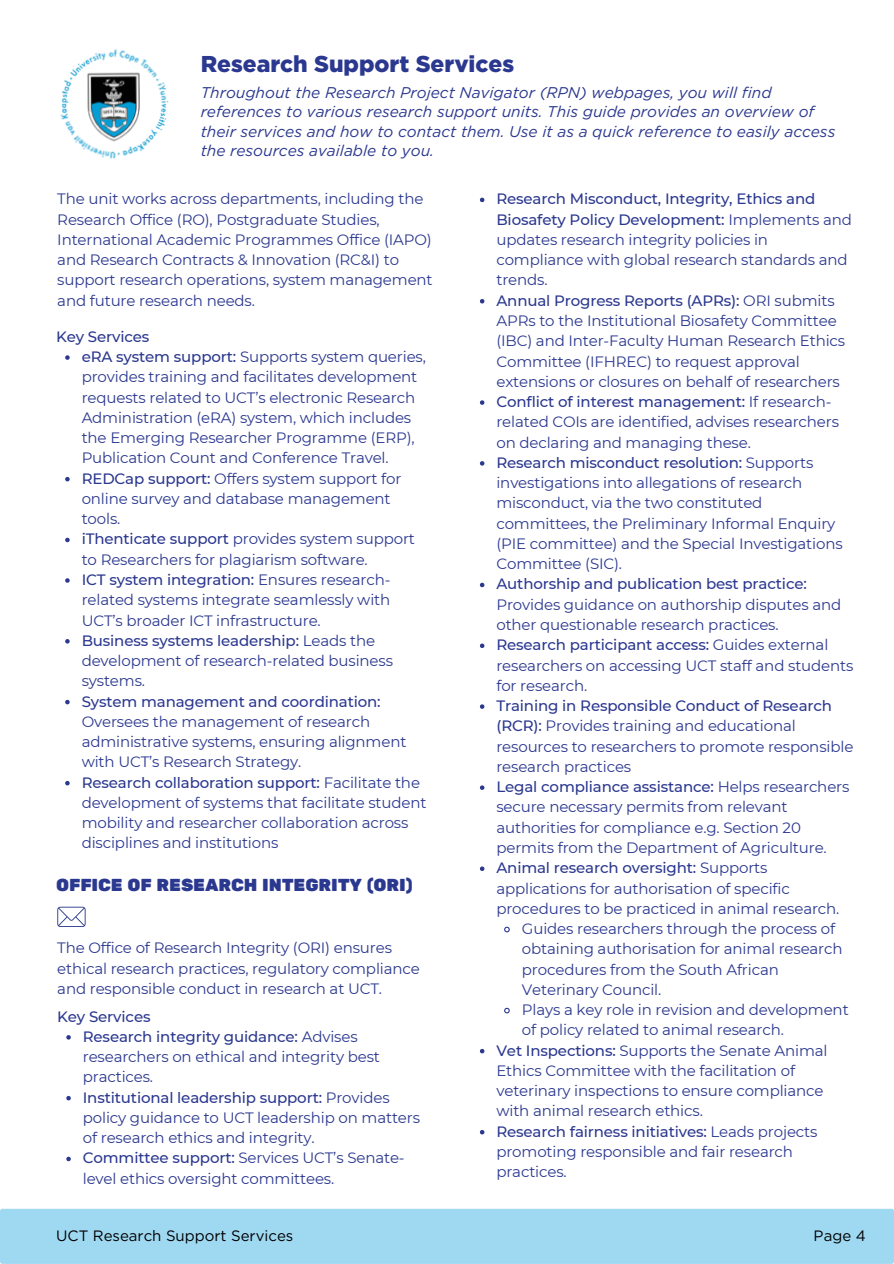
<style>
.page{position:relative;width:894px;height:1264px;background:#fff}
.page>*{position:absolute;margin:0;border:0;box-sizing:border-box;transform-origin:0 0}
.t1{font:900 22.95px "Gotham";color:#2b388f}
.t2{font:17.25px "Rubik One";letter-spacing:-.01em;color:#2b388f}
.t3{font:italic 15.45px/19.5px "Gotham";color:#2b388f}
.t4{font:15px/20.2px "Montserrat";letter-spacing:-.01em;color:#2b388f}
.t5{font:500 15px "Montserrat";letter-spacing:-.01em;color:#2b388f}
.t6{font:15px "Gotham";color:#000}
.s1{font-weight:500}
.s2{font-weight:400}
</style>
<div class="page">
<img style="left:60px;top:49px;width:109px;height:110px">
<svg style="left:65px;top:355px;width:5px;height:5px"></svg>
<svg style="left:65px;top:477px;width:5px;height:4px"></svg>
<svg style="left:65px;top:537px;width:5px;height:5px"></svg>
<svg style="left:65px;top:578px;width:5px;height:4px"></svg>
<svg style="left:65px;top:639px;width:5px;height:4px"></svg>
<svg style="left:65px;top:700px;width:5px;height:4px"></svg>
<svg style="left:65px;top:781px;width:5px;height:4px"></svg>
<svg style="left:57px;top:906px;width:28px;height:21px"></svg>
<svg style="left:480px;top:198px;width:4px;height:4px"></svg>
<svg style="left:480px;top:299px;width:4px;height:4px"></svg>
<svg style="left:480px;top:400px;width:4px;height:5px"></svg>
<svg style="left:480px;top:461px;width:4px;height:4px"></svg>
<svg style="left:480px;top:582px;width:4px;height:5px"></svg>
<svg style="left:480px;top:643px;width:4px;height:5px"></svg>
<svg style="left:480px;top:704px;width:4px;height:5px"></svg>
<svg style="left:480px;top:785px;width:4px;height:5px"></svg>
<svg style="left:480px;top:866px;width:4px;height:5px"></svg>
<svg style="left:504px;top:926px;width:6px;height:7px"></svg>
<svg style="left:504px;top:1007px;width:6px;height:7px"></svg>
<svg style="left:480px;top:1048px;width:4px;height:5px"></svg>
<svg style="left:480px;top:1130px;width:4px;height:4px"></svg>
<svg style="left:66px;top:1035px;width:5px;height:4px"></svg>
<svg style="left:66px;top:1095px;width:5px;height:5px"></svg>
<svg style="left:66px;top:1156px;width:5px;height:5px"></svg>
<div style="left:0;top:1208px;width:893px;height:55px;background:#9fd9f1"></div>
<h1 class="t1" style="left:201px;top:50px;width:315px">Research Support Services</h1>
<p class="t3" style="left:201px;top:82px;width:636px">Throughout the Research Project Navigator (RPN) webpages, you will find references to various research support units. This guide provides an overview of their services and how to contact them. Use it as a quick reference to easily access the resources available to you.</p>
<p class="t4" style="left:57px;top:189px;width:377px">The unit works across departments, including the Research Office (RO), Postgraduate Studies, International Academic Programmes Office (IAPO) and Research Contracts &amp; Innovation (RC&amp;I) to support research operations, system management and future research needs.</p>
<p class="t4" style="left:82px;top:326px;width:345px;text-indent:-25px"><span class="s1">Key Services<br>eRA system support:</span> Supports system queries, provides training and facilitates development requests related to UCT’s electronic Research Administration (eRA) system, which includes the Emerging Researcher Programme (ERP), Publication Count and Conference Travel.<br><span class="s1">REDCap support:</span> Offers system support for online survey and database management tools.<br><span class="s1">iThenticate support</span> provides system support to Researchers for plagiarism software.<br><span class="s1">ICT system integration:</span> Ensures research&shy;related systems integrate seamlessly with UCT’s broader ICT infrastructure.<br><span class="s1">Business systems leadership:</span> Leads the development of research-related business systems.</p>
<p class="t5" style="left:82px;top:692px;width:300px">System management and coordination:</p>
<p class="t4" style="left:82px;top:711px;width:346px">Oversees the management of research administrative systems, ensuring alignment with UCT’s Research Strategy.<br><span class="s1">Research collaboration support:</span> Facilitate the development of systems that facilitate student mobility and researcher collaboration across disciplines and institutions</p>
<p class="t2" style="left:56px;top:874px;width:358px">OFFICE OF RESEARCH INTEGRITY (ORI)</p>
<p class="t4" style="left:57px;top:937px;width:364px">The Office of Research Integrity (ORI) ensures ethical research practices, regulatory compliance and responsible conduct in research at UCT.</p>
<p class="t4" style="left:83px;top:1006px;width:339px;text-indent:-25px"><span class="s1">Key Services<br>Research integrity guidance:</span> Advises researchers on ethical and integrity best practices.<br><span class="s1">Institutional leadership support:</span> Provides policy guidance to UCT leadership on matters of research ethics and integrity.<br><span class="s1">Committee support:</span> Services UCT’s Senate&shy;level ethics oversight committees.</p>
<p class="t4" style="left:496px;top:189px;width:357px"><span class="s1">Research Misconduct, Integrity, Ethics and Biosafety Policy Development:</span> Implements and updates research integrity policies in compliance with global research standards and trends.<br><span class="s1">Annual Progress Reports (APRs):</span> ORI submits APRs to the Institutional Biosafety Committee (IBC) and Inter-Faculty Human Research Ethics Committee (IFHREC) to request approval extensions or closures on behalf of researchers <span class="s1">Conflict of interest management:</span> If research&shy;related COIs are identified, advises researchers on declaring and managing these.<br><span class="s1">Research misconduct resolution:</span> Supports investigations into allegations of research misconduct, via the two constituted committees, the Preliminary Informal Enquiry (PIE committee) and the Special Investigations Committee (SIC).</p>
<p class="t5" style="left:496px;top:575px;width:312px">Authorship and publication best practice:</p>
<p class="t4" style="left:496px;top:594px;width:358px">Provides guidance on authorship disputes and other questionable research practices.<br><span class="s1">Research participant access:</span> Guides external researchers on accessing UCT staff and students for research.</p>
<p class="t5" style="left:496px;top:696px;width:337px">Training in Responsible Conduct of Research</p>
<p class="t4" style="left:496px;top:716px;width:301px"><span class="s1">(RCR):</span> Provides training and educational</p>
<p class="t4" style="left:496px;top:736px;width:358px">resources to researchers to promote responsible</p>
<p class="t4" style="left:496px;top:756px;width:136px">research practices</p>
<p class="t5" style="left:496px;top:777px;width:354px">Legal compliance assistance: <span class="s2">Helps researchers</span></p>
<p class="t4" style="left:496px;top:797px;width:292px">secure necessary permits from relevant</p>
<p class="t4" style="left:496px;top:817px;width:306px">authorities for compliance e.g. Section 20</p>
<p class="t4" style="left:496px;top:837px;width:332px">permits from the Department of Agriculture.</p>
<p class="t5" style="left:496px;top:858px;width:272px">Animal research oversight: <span class="s2">Supports</span></p>
<p class="t4" style="left:496px;top:878px;width:295px">applications for authorisation of specific</p>
<p class="t4" style="left:496px;top:898px;width:344px">procedures to be practiced in animal research.</p>
<p class="t4" style="left:522px;top:918px;width:315px">Guides researchers through the process of</p>
<p class="t4" style="left:522px;top:938px;width:322px">obtaining authorisation for animal research</p>
<p class="t4" style="left:522px;top:959px;width:258px">procedures from the South African</p>
<p class="t4" style="left:522px;top:979px;width:141px">Veterinary Council.</p>
<p class="t4" style="left:522px;top:999px;width:328px">Plays a key role in revision and development</p>
<p class="t4" style="left:522px;top:1019px;width:263px">of policy related to animal research.</p>
<p class="t4" style="left:496px;top:1040px;width:332px"><span class="s1">Vet Inspections:</span> Supports the Senate Animal</p>
<p class="t4" style="left:496px;top:1060px;width:300px">Ethics Committee with the facilitation of</p>
<p class="t4" style="left:496px;top:1080px;width:328px">veterinary inspections to ensure compliance</p>
<p class="t4" style="left:496px;top:1100px;width:208px">with animal research ethics.</p>
<p class="t5" style="left:496px;top:1122px;width:322px">Research fairness initiatives: <span class="s2">Leads projects</span></p>
<p class="t4" style="left:496px;top:1141px;width:298px">promoting responsible and fair research</p>
<p class="t4" style="left:496px;top:1161px;width:72px">practices.</p>
<p class="t6" style="left:56px;top:1226px;width:239px">UCT Research Support Services</p>
<p class="t6" style="left:813px;top:1226px;width:54px">Page 4</p>
</div>
